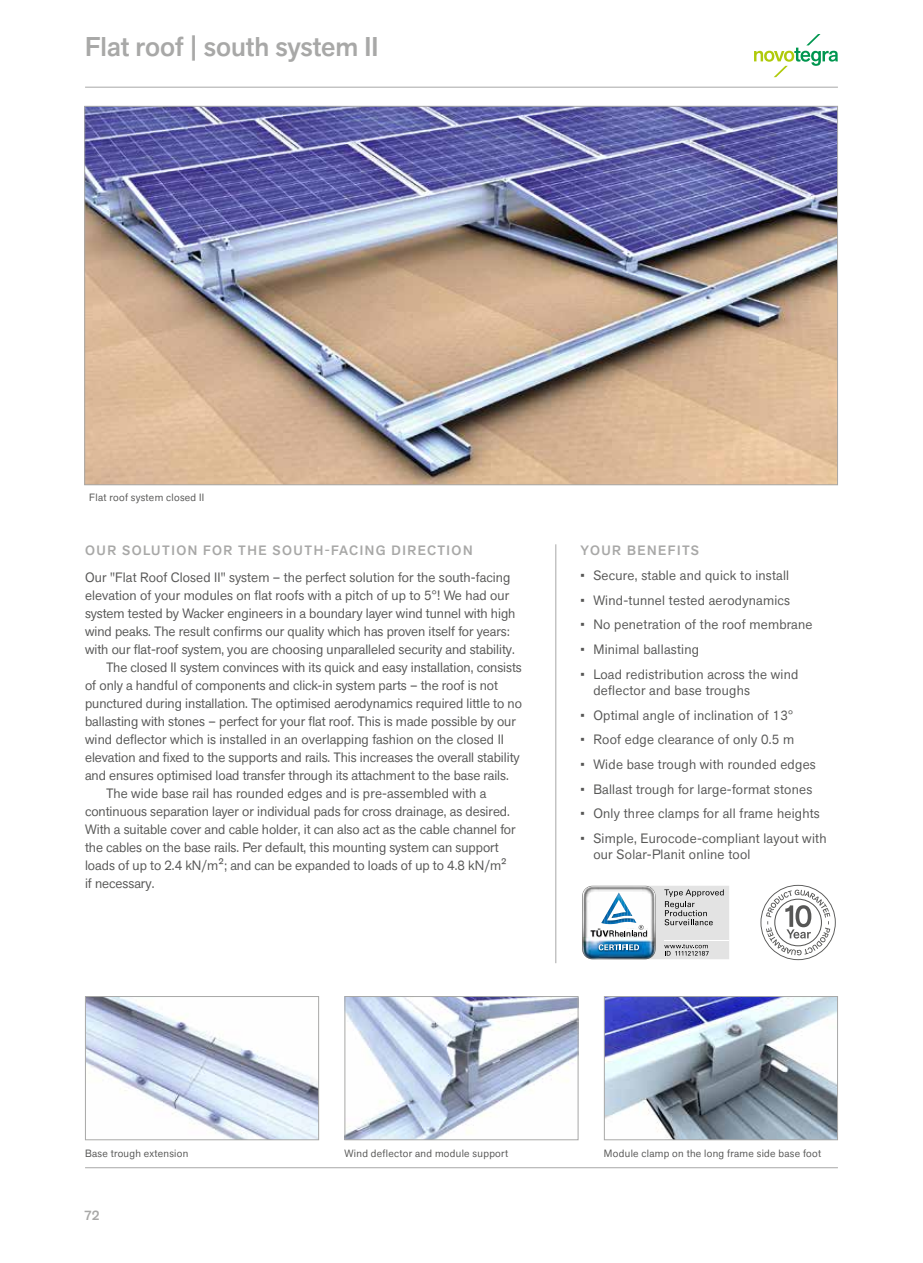
<style>
.page{position:relative;width:923px;height:1263px;background:#fff}
.page>*{position:absolute;margin:0;border:0;box-sizing:border-box;transform-origin:0 0}
.t1{font:500 27px "Akzid Grtsk Next";color:#a8a8a7}
.t2{font:13.5px "Akzid Grtsk Next";color:#575756}
.t3{font:13.5px/16.2px "Akzid Grtsk Next";letter-spacing:.02em;color:#575756}
.t4{font:500 13.5px "Akzid Grtsk Next";letter-spacing:.11em;color:#a8a8a7}
.t5{font:10.5px "Akzid Grtsk Next";letter-spacing:.03em;color:#575756}
</style>
<div class="page">
<hr style="left:85px;top:1167px;width:753px;height:1px;background:#a8a8a7">
<hr style="left:85px;top:87px;width:753px;height:1px;background:#a8a8a7">
<hr style="left:555px;top:544px;width:1px;height:419px;background:#a8a8a7">
<svg style="left:754px;top:34px;width:84px;height:43px"></svg>
<svg style="left:582px;top:885px;width:147px;height:75px"></svg>
<svg style="left:760px;top:885px;width:75px;height:75px"></svg>
<img style="left:87px;top:998px;width:230px;height:140px">
<div style="left:85px;top:996px;width:234px;height:144px;border:1px solid #a8a8a7"></div>
<img style="left:346px;top:998px;width:230px;height:140px">
<div style="left:344px;top:996px;width:234px;height:144px;border:1px solid #a8a8a7"></div>
<img style="left:86px;top:108px;width:750px;height:375px">
<img style="left:606px;top:998px;width:230px;height:140px">
<div style="left:604px;top:996px;width:234px;height:144px;border:1px solid #a8a8a7"></div>
<h1 class="t1" style="left:85px;top:29px;width:295px">Flat roof | south system II</h1>
<p class="t5" style="left:89px;top:491px;width:117px">Flat roof system closed II</p>
<p class="t4" style="left:85px;top:542px;width:389px">OUR SOLUTION FOR THE SOUTH-FACING DIRECTION</p>
<p class="t2" style="left:85px;top:569px;width:427px">Our "Flat Roof Closed II" system – the perfect solution for the south-facing</p>
<p class="t2" style="left:85px;top:587px;width:426px">elevation of your modules on flat roofs with a pitch of up to 5°! We had our</p>
<p class="t2" style="left:85px;top:605px;width:432px">system tested by Wacker engineers in a boundary layer wind tunnel with high</p>
<p class="t2" style="left:85px;top:623px;width:426px">wind peaks. The result confirms our quality which has proven itself for years:</p>
<p class="t2" style="left:85px;top:641px;width:431px">with our flat-roof system, you are choosing unparalleled security and stability.</p>
<p class="t2" style="left:106px;top:659px;width:417px">The closed II system convinces with its quick and easy installation, consists</p>
<p class="t2" style="left:85px;top:677px;width:414px">of only a handful of components and click-in system parts – the roof is not</p>
<p class="t2" style="left:85px;top:695px;width:438px">punctured during installation. The optimised aerodynamics required little to no</p>
<p class="t2" style="left:85px;top:713px;width:432px">ballasting with stones – perfect for your flat roof. This is made possible by our</p>
<p class="t2" style="left:85px;top:731px;width:420px">wind deflector which is installed in an overlapping fashion on the closed II</p>
<p class="t2" style="left:85px;top:749px;width:436px">elevation and fixed to the supports and rails. This increases the overall stability</p>
<p class="t2" style="left:85px;top:767px;width:425px">and ensures optimised load transfer through its attachment to the base rails.</p>
<p class="t2" style="left:106px;top:785px;width:382px">The wide base rail has rounded edges and is pre-assembled with a</p>
<p class="t2" style="left:85px;top:803px;width:426px">continuous separation layer or individual pads for cross drainage, as desired.</p>
<p class="t2" style="left:85px;top:821px;width:432px">With a suitable cover and cable holder, it can also act as the cable channel for</p>
<p class="t2" style="left:85px;top:838px;width:415px">the cables on the base rails. Per default, this mounting system can support</p>
<p class="t2" style="left:85px;top:856px;width:423px">loads of up to 2.4 kN/m²; and can be expanded to loads of up to 4.8 kN/m²</p>
<p class="t2" style="left:85px;top:874px;width:71px">if necessary.</p>
<p class="t4" style="left:580px;top:542px;width:120px">YOUR BENEFITS</p>
<p class="t3" style="left:580px;top:567px;width:210px">• Secure, stable and quick to install</p>
<p class="t3" style="left:580px;top:591px;width:211px">• Wind-tunnel tested aerodynamics</p>
<p class="t3" style="left:580px;top:616px;width:233px">• No penetration of the roof membrane</p>
<p class="t3" style="left:580px;top:641px;width:120px">• Minimal ballasting</p>
<p class="t3" style="left:593px;top:666px;width:207px;text-indent:-13px">• Load redistribution across the wind deflector and base troughs</p>
<p class="t3" style="left:580px;top:707px;width:214px">• Optimal angle of inclination of 13°</p>
<p class="t3" style="left:580px;top:731px;width:215px">• Roof edge clearance of only 0.5 m</p>
<p class="t3" style="left:580px;top:756px;width:237px">• Wide base trough with rounded edges</p>
<p class="t3" style="left:580px;top:781px;width:233px">• Ballast trough for large-format stones</p>
<p class="t3" style="left:580px;top:805px;width:241px">• Only three clamps for all frame heights</p>
<p class="t3" style="left:593px;top:830px;width:235px;text-indent:-13px">• Simple, Eurocode-compliant layout with our Solar-Planit online tool</p>
<p class="t5" style="left:85px;top:1146px;width:105px">Base trough extension</p>
<p class="t5" style="left:344px;top:1146px;width:165px">Wind deflector and module support</p>
<p class="t5" style="left:604px;top:1146px;width:219px">Module clamp on the long frame side base foot</p>
<p class="t4" style="left:84px;top:1207px;width:17px">72</p>
</div>
